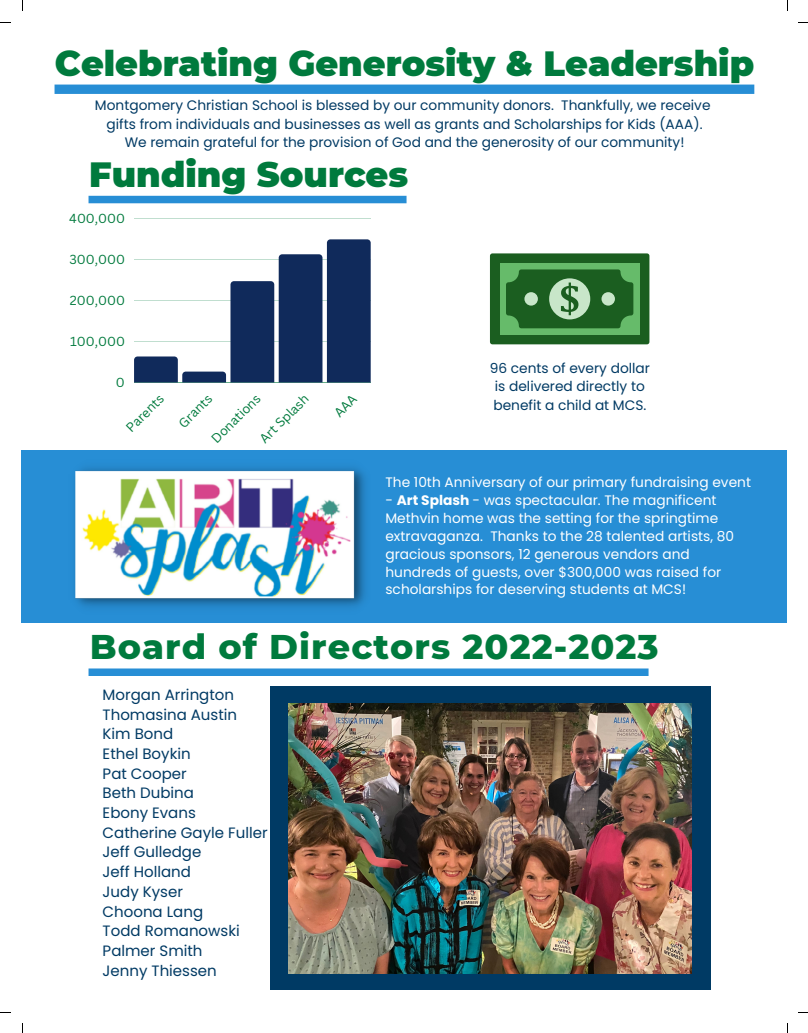
<style>
.page{position:relative;width:808px;height:1033px;background:#fff}
.page>*{position:absolute;margin:0;border:0;box-sizing:border-box;transform-origin:0 0}
.t1{font:900 35px "Montserrat";color:#007a3d}
.t2{font:800 35px "Montserrat";letter-spacing:.03em;color:#007a3d}
.t3{font:15px/19.8px "Poppins";color:#003a64}
.t4{font:13.75px/17.8px "Poppins";color:#fff}
.t5{font:13.75px/18.8px "Poppins";color:#003a64}
.t6{font:12.75px "Canva Sans";color:#007a3d}
.s1{font-weight:700}
</style>
<div class="page">
<div style="left:269px;top:686px;width:441px;height:304px;background:#003a64"></div>
<img style="left:288px;top:704px;width:403px;height:269px">
<div style="left:22px;top:450px;width:765px;height:173px;background:#278ed5"></div>
<img style="left:74px;top:467px;width:292px;height:140px">
<hr style="left:134px;top:218px;width:236px;height:1px;background:#007a3d">
<hr style="left:134px;top:382px;width:236px;height:1px;background:#007a3d">
<svg style="left:134px;top:239px;width:236px;height:143px"></svg>
<div style="left:490px;top:253px;width:159px;height:91px;background:#1b5e20;border-radius:2px"></div>
<div style="left:500px;top:263px;width:139px;height:71px;background:#66bb6a"></div>
<svg style="left:506px;top:269px;width:127px;height:59px;background:#3a7a3f"></svg>
<div style="left:524px;top:292px;width:14px;height:13px;background:#c8e6c9;border-radius:50%"></div>
<div style="left:601px;top:292px;width:14px;height:13px;background:#c8e6c9;border-radius:50%"></div>
<div style="left:55px;top:85px;width:699px;height:9px;background:#278ed5"></div>
<div style="left:88px;top:668px;width:560px;height:8px;background:#278ed5"></div>
<div style="left:88px;top:196px;width:318px;height:7px;background:#278ed5"></div>
<h1 class="t1" style="left:55px;top:42px;width:700px">Celebrating Generosity &amp; Leadership</h1>
<p class="t5" style="left:95px;top:96px;width:617px;text-align:center">Montgomery Christian School is blessed by our community donors. Thankfully, we receive gifts from individuals and businesses as well as grants and Scholarships for Kids (AAA).<br>We remain grateful for the provision of God and the generosity of our community!</p>
<h1 class="t1" style="left:89px;top:153px;width:320px">Funding Sources</h1>
<p class="t6" style="left:69px;top:209px;width:57px">400,000</p>
<p class="t6" style="left:70px;top:250px;width:57px">300,000</p>
<p class="t6" style="left:70px;top:291px;width:57px">200,000</p>
<p class="t6" style="left:70px;top:332px;width:56px">100,000</p>
<p class="t6" style="left:116px;top:374px;width:10px">0</p>
<p class="t6" style="left:255px;top:434px;width:65px;rotate:-45deg">Art Splash</p>
<p class="t6" style="left:122px;top:423px;width:49px;rotate:-45deg">Parents</p>
<p class="t6" style="left:174px;top:419px;width:43px;rotate:-45deg">Grants</p>
<p class="t6" style="left:207px;top:434px;width:65px;rotate:-45deg">Donations</p>
<p class="t5" style="left:490px;top:358px;width:162px">96 cents of every dollar is delivered directly to benefit a child at MCS.</p>
<p class="t4" style="left:385px;top:474px;width:367px">The 10th Anniversary of our primary fundraising event</p>
<p class="t4" style="left:385px;top:491px;width:350px">- <span class="s1">Art Splash</span> - was spectacular. The magnificent Methvin home was the setting for the springtime extravaganza. Thanks to the 28 talented artists, 80 gracious sponsors, 12 generous vendors and hundreds of guests, over $300,000 was raised for scholarships for deserving students at MCS!</p>
<h1 class="t2" style="left:90px;top:625px;width:570px">Board of Directors 2022-2023</h1>
<p class="t3" style="left:103px;top:684px;width:166px">Morgan Arrington<br>Thomasina Austin<br>Kim Bond<br>Ethel Boykin<br>Pat Cooper<br>Beth Dubina<br>Ebony Evans<br>Catherine Gayle Fuller<br>Jeff Gulledge<br>Jeff Holland<br>Judy Kyser<br>Choona Lang<br>Todd Romanowski<br>Palmer Smith<br>Jenny Thiessen</p>
</div>
